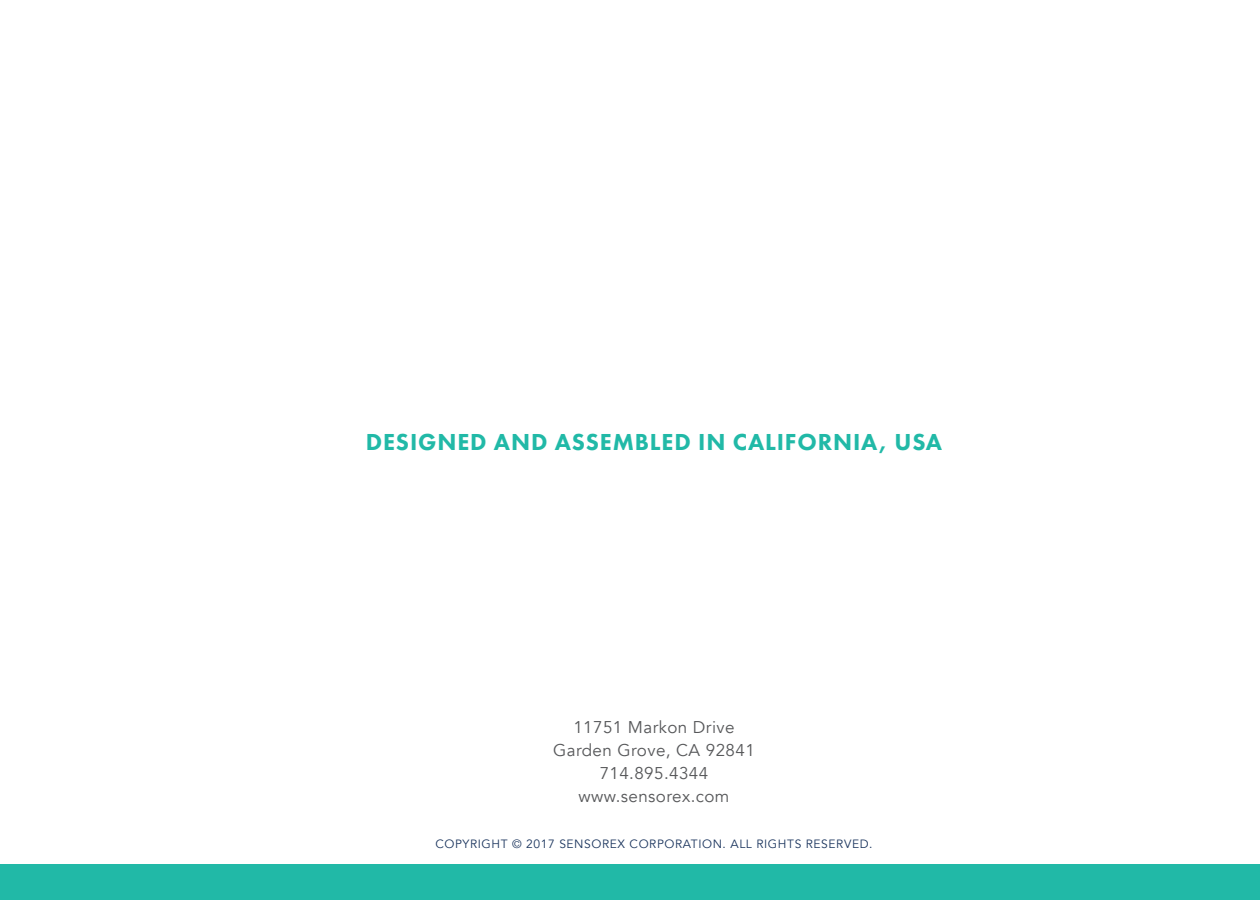
<style>
.page{position:relative;width:1260px;height:900px;background:#fff}
.page>*{position:absolute;margin:0;border:0;box-sizing:border-box;transform-origin:0 0}
.t1{font:800 24px "Futura PT";letter-spacing:.035em;color:#21b9a7}
.t2{font:17px "Avenir";letter-spacing:.025em;color:#57585a}
.t3{font:12px "Avenir";letter-spacing:.05em;color:#1a345d}
</style>
<div class="page">
<div style="left:0;top:864px;width:1260px;height:36px;background:#21b9a7"></div>
<p class="t1" style="left:366px;top:427px;width:578px">DESIGNED AND ASSEMBLED IN CALIFORNIA, USA</p>
<p class="t2" style="left:573px;top:717px;width:163px">11751 Markon Drive</p>
<p class="t2" style="left:553px;top:740px;width:203px">Garden Grove, CA 92841</p>
<p class="t2" style="left:600px;top:763px;width:110px">714.895.4344</p>
<p class="t2" style="left:579px;top:786px;width:152px">www.sensorex.com</p>
<p class="t3" style="left:435px;top:837px;width:439px">COPYRIGHT © 2017 SENSOREX CORPORATION. ALL RIGHTS RESERVED.</p>
</div>
